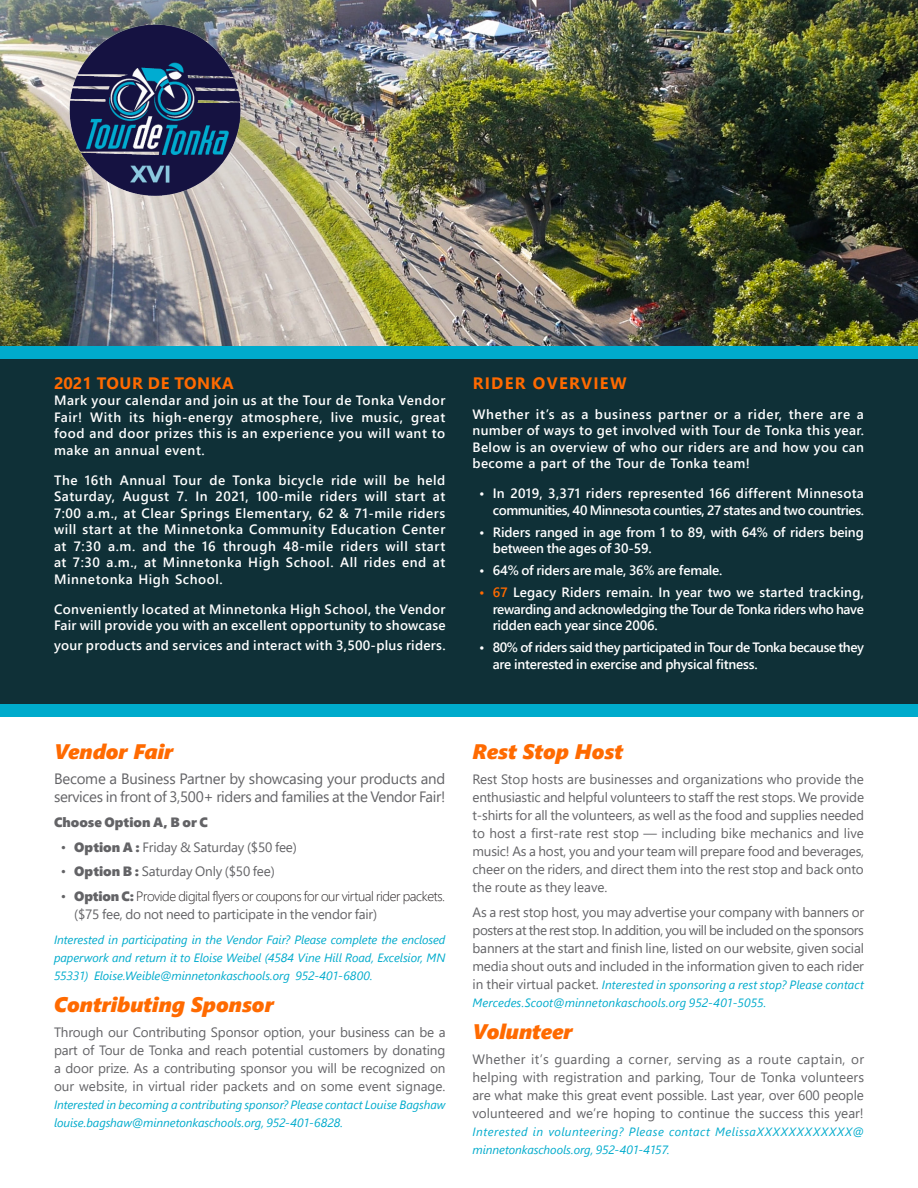
<style>
.page{position:relative;width:918px;height:1188px;background:#fff}
.page>*{position:absolute;margin:0;border:0;box-sizing:border-box;transform-origin:0 0}
.Green_header_2{font:italic 21px "Segoe UI Black";color:#ff6a00}
.green_subhead{font:700 16.5px "Segoe UI";letter-spacing:.035em;color:#ff6a00}
.Body_Copy_white{font:700 16.5px "Segoe UI";letter-spacing:.075em;color:#ff6a00}
.Body_copy_black{font:15px/18px "Segoe UI";letter-spacing:-.02em;color:#636366}
.Body_copy_black-2{font:13.5px/18px "Segoe UI";letter-spacing:-.005em;color:#636366;text-align:justify}
.Body_Copy_white-2{font:600 13.5px/16.5px "Segoe UI";letter-spacing:.015em;color:#fff;text-align:justify}
.Body_Copy_white-3{font:600 13.5px/16.5px "Segoe UI";letter-spacing:-.03em;color:#fff;text-align:right}
.t1{font:300 13.5px/18px "Segoe UI";letter-spacing:-.03em;color:#231f20}
.Body_Copy_white-4{font:600 13.5px/16.5px "Segoe UI";letter-spacing:-.005em;color:#fff}
.Body_Copy_white-5{font:600 13.5px "Segoe UI";letter-spacing:-.015em;color:#fff}
.Body_copy_black-3{font:13.5px "Segoe UI Black";color:#636366}
.Body_copy_black-4{font:italic 12px/18px "Segoe UI";color:#00abcc}
.Body_copy_black-5{font:italic 12px/18px "Segoe UI";letter-spacing:.035em;color:#00abcc}
.s1{color:#ff6a00}
.s2{font-family:"Segoe UI Black"}
.s3{font-weight:400;color:#636366}
.s4{font-family:"Segoe UI Black";font-weight:400;color:#636366}
.s5{font-style:normal;font-size:13.5px;color:#636366}
</style>
<div class="page">
<div style="left:0;top:357px;width:918px;height:347px;background:#0f3037"></div>
<img style="left:0;top:0;width:918px;height:346px">
<div style="left:0;top:704px;width:918px;height:13px;background:#00abcc"></div>
<div style="left:0;top:346px;width:918px;height:13px;background:#00abcc"></div>
<img style="left:57px;top:17px;width:193px;height:189px">
<p class="green_subhead" style="left:54px;top:368px;width:181px">2021 TOUR DE TONKA</p>
<p class="Body_Copy_white-2" style="left:54px;top:391px;width:393px">Mark your calendar and join us at the Tour de Tonka Vendor Fair! With its high-energy atmosphere, live music, great food and door prizes this is an experience you will want to make an annual event.</p>
<p class="Body_Copy_white-2" style="left:54px;top:471px;width:393px">The 16th Annual Tour de Tonka bicycle ride will be held Saturday, August 7. In 2021, 100-mile riders will start at 7:00 a.m., at Clear Springs Elementary, 62 &amp; 71-mile riders will start at the Minnetonka Community Education Center at 7:30 a.m. and the 16 through 48-mile riders will start at 7:30 a.m., at Minnetonka High School. All rides end at Minnetonka High School.</p>
<p class="Body_Copy_white-2" style="left:54px;top:600px;width:393px">Conveniently located at Minnetonka High School, the Vendor<br>Fair will provide you with an excellent opportunity to showcase</p>
<p class="Body_Copy_white-2" style="left:54px;top:636px;width:393px">your products and services and interact with 3,500-plus riders.</p>
<p class="Body_Copy_white" style="left:473px;top:368px;width:156px">RIDER OVERVIEW</p>
<p class="Body_Copy_white-2" style="left:472px;top:405px;width:393px">Whether it’s as a business partner or a rider, there are a number of ways to get involved with Tour de Tonka this year.<br>Below is an overview of who our riders are and how you can become a part of the Tour de Tonka team!</p>
<p class="Body_Copy_white-3" style="left:479px;top:484px;width:386px">• In 2019, 3,371 riders represented 166 different Minnesota communities, 40 Minnesota counties, 27 states and two countries.</p>
<p class="Body_Copy_white-4" style="left:493px;top:523px;width:373px;text-indent:-14px">• Riders ranged in age from 1 to 89, with 64% of riders being between the ages of 30-59.</p>
<p class="Body_Copy_white-5" style="left:479px;top:558px;width:245px">• 64% of riders are male, 36% are female.</p>
<p class="Body_Copy_white-2" style="left:493px;top:583px;width:373px;text-indent:-14px"><span class="s1">• 67</span> Legacy Riders remain. In year two we started tracking, rewarding and acknowledging the Tour de Tonka riders who have ridden each year since 2006.</p>
<p class="Body_Copy_white-3" style="left:493px;top:638px;width:373px;text-align:left;text-indent:-14px">• 80% of riders said they participated in Tour de Tonka because they are interested in exercise and physical fitness.</p>
<p class="Green_header_2" style="left:54px;top:736px;width:121px">Vendor Fair</p>
<p class="Body_copy_black" style="left:54px;top:769px;width:393px">Become a Business Partner by showcasing your products and services in front of 3,500+ riders and families at the Vendor Fair!</p>
<p class="Body_copy_black-3" style="left:54px;top:812px;width:156px">Choose Option A, B or C</p>
<p class="Body_copy_black-2" style="left:61px;top:837px;width:238px">• <span class="s2">Option A :</span> Friday &amp; Saturday ($50 fee)</p>
<p class="Body_copy_black-2" style="left:61px;top:862px;width:215px">• <span class="s2">Option B :</span> Saturday Only ($50 fee)</p>
<p class="t1" style="left:74px;top:886px;width:373px;text-indent:-14px"><span class="s3">•</span> <span class="s4">Option C:</span> Provide digital flyers or coupons for our virtual rider packets. <span class="s3">($75 fee, do not need to participate in the vendor fair)</span></p>
<p class="Body_copy_black-4" style="left:54px;top:929px;width:393px;text-align:justify">Interested in participating in the Vendor Fair? Please complete the enclosed paperwork and return it to Eloise Weibel (4584 Vine Hill Road, Excelsior, MN 55331) Eloise.Weible@minnetonkaschools.org 952-401-6800.</p>
<p class="Green_header_2" style="left:54px;top:988px;width:221px">Contributing Sponsor</p>
<p class="Body_copy_black-2" style="left:54px;top:1022px;width:393px">Through our Contributing Sponsor option, your business can be a part of Tour de Tonka and reach potential customers by donating a door prize. As a contributing sponsor you will be recognized on our website, in virtual rider packets and on some event signage.</p>
<p class="Body_copy_black-4" style="left:54px;top:1093px;width:393px">Interested in becoming a contributing sponsor? Please contact Louise Bagshaw louise.bagshaw@minnetonkaschools.org, 952-401-6828.</p>
<p class="Green_header_2" style="left:472px;top:736px;width:152px">Rest Stop Host</p>
<p class="Body_copy_black-2" style="left:472px;top:769px;width:393px">Rest Stop hosts are businesses and organizations who provide the enthusiastic and helpful volunteers to staff the rest stops. We provide t-shirts for all the volunteers, as well as the food and supplies needed to host a first-rate rest stop — including bike mechanics and live music! As a host, you and your team will prepare food and beverages, cheer on the riders, and direct them into the rest stop and back onto the route as they leave.</p>
<p class="Body_copy_black-2" style="left:472px;top:902px;width:393px">As a rest stop host, you may advertise your company with banners or posters at the rest stop. In addition, you will be included on the sponsors banners at the start and finish line, listed on our website, given social media shout outs and included in the information given to each rider</p>
<p class="Body_copy_black-4" style="left:472px;top:974px;width:393px"><span class="s5">in their virtual packet.</span> Interested in sponsoring a rest stop? Please contact<br>Mercedes.Scoot@minnetonkaschools.org 952-401-5055.</p>
<p class="Green_header_2" style="left:472px;top:1015px;width:102px">Volunteer</p>
<p class="Body_copy_black-2" style="left:472px;top:1049px;width:393px">Whether it’s guarding a corner, serving as a route captain, or helping with registration and parking, Tour de Tonka volunteers are what make this great event possible. Last year, over 600 people volunteered and we’re hoping to continue the success this year!</p>
<p class="Body_copy_black-5" style="left:472px;top:1120px;width:393px">Interested in volunteering? Please contact MelissaXXXXXXXXXXXX@ minnetonkaschools.org, 952-401-4157.</p>
</div>
